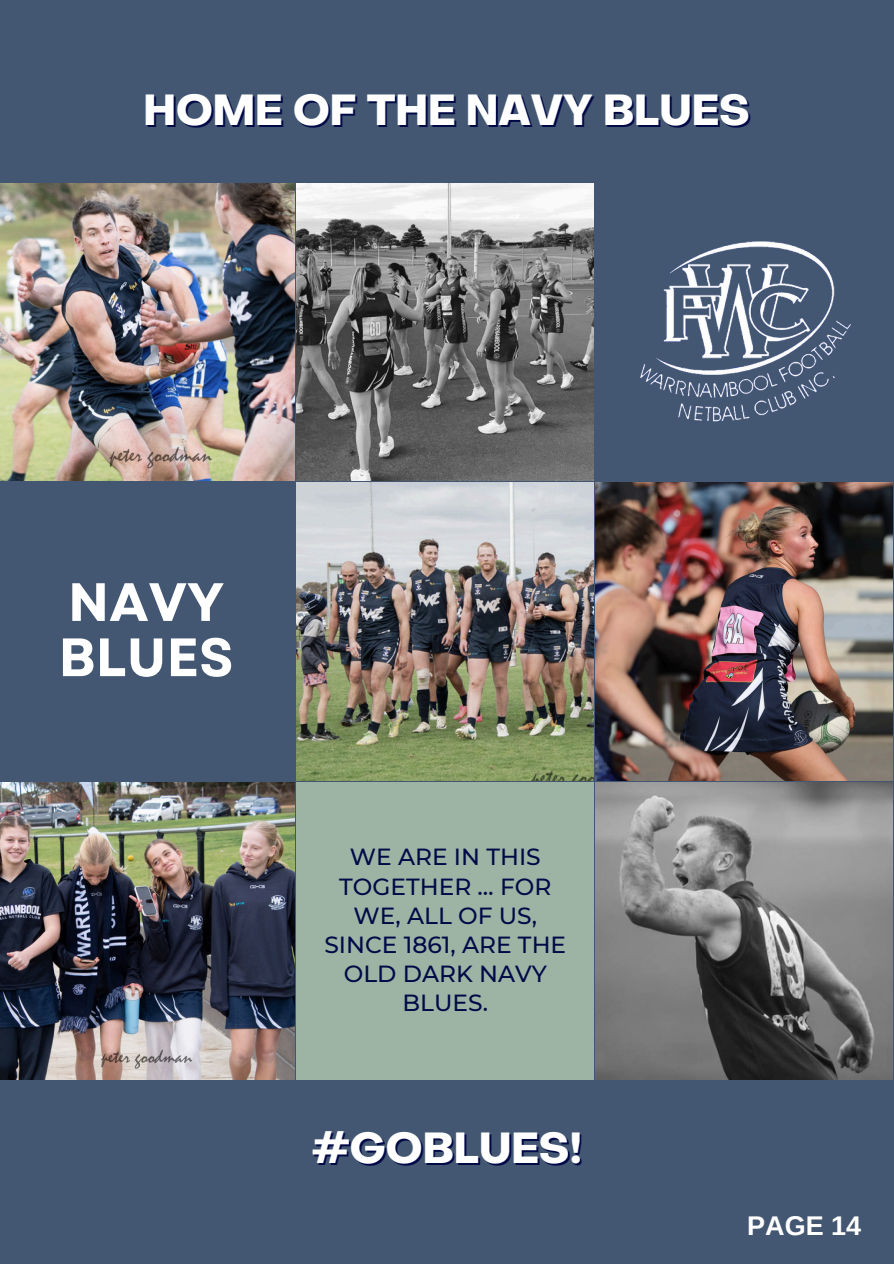
<style>
.page{position:relative;width:894px;height:1264px;background:#fff}
.page>*{position:absolute;margin:0;border:0;box-sizing:border-box;transform-origin:0 0}
.t1{font:700 53.85px/55.2px "Garet";color:#fff}
.t2{font:700 42.75px "Object Sans";color:#fff}
.t3{font:700 27px "Arimo";color:#fff}
.t4{font:500 23.25px/29.1px "Montserrat";color:#010a47;text-align:center}
</style>
<div class="page">
<div style="left:0;top:0;width:893px;height:1263px;background:#435672"></div>
<img style="left:0;top:183px;width:294px;height:297px">
<img style="left:0;top:782px;width:294px;height:297px">
<img style="left:296px;top:183px;width:297px;height:297px">
<img style="left:296px;top:483px;width:297px;height:297px">
<div style="left:296px;top:782px;width:297px;height:297px;background:#9db4a5"></div>
<img style="left:595px;top:782px;width:297px;height:297px">
<img style="left:595px;top:483px;width:297px;height:297px">
<img style="left:640px;top:241px;width:211px;height:181px">
<p class="t2" style="left:143px;top:93px;width:608px">HOME OF THE NAVY BLUES</p>
<h2 class="t1" style="left:58px;top:574px;width:177px">NAVY<br>BLUES</h2>
<h1 class="t4" style="left:324px;top:842px;width:243px">WE ARE IN THIS<br>TOGETHER … FOR<br>WE, ALL OF US,<br>SINCE 1861, ARE THE<br>OLD DARK NAVY<br>BLUES.</h1>
<h2 class="t2" style="left:311px;top:1131px;width:271px">#GOBLUES!</h2>
<h3 class="t3" style="left:747px;top:1210px;width:115px">PAGE 14</h3>
</div>
